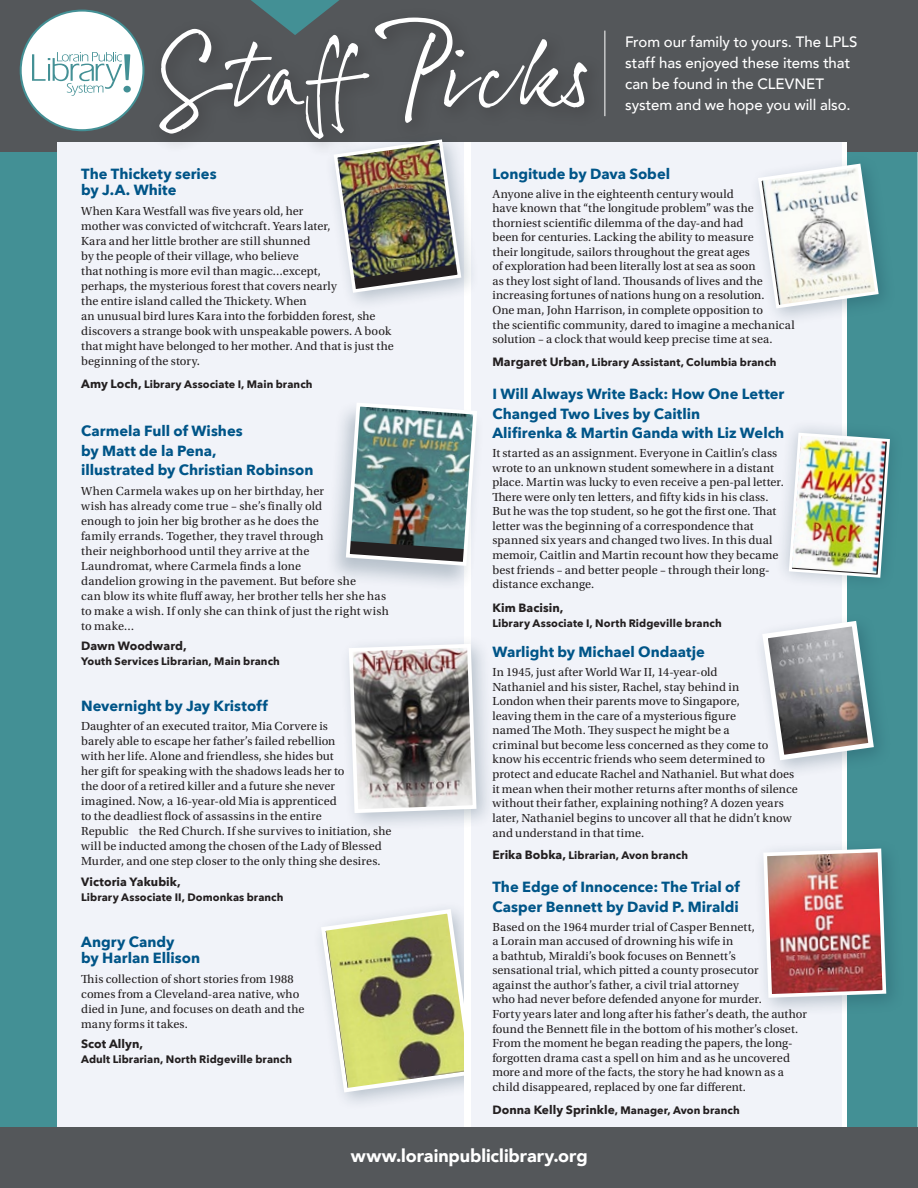
<style>
.page{position:relative;width:918px;height:1188px;background:#fff}
.page>*{position:absolute;margin:0;border:0;box-sizing:border-box;transform-origin:0 0}
.t1{font:900 18px "Avenir";letter-spacing:-.005em;color:#fff}
.t2{font:500 15px/21px "Avenir";letter-spacing:-.005em;color:#fff}
.t3{font:700 14.7px/19.5px "Avenir Next";color:#058}
.t4{font:12.3px/14.5px "Utopia Std";letter-spacing:.01em;color:#231f20}
.t5{font:700 12px "Avenir Next";letter-spacing:.005em;color:#231f20}
.t6{font:700 10.8px "Avenir Next";letter-spacing:.01em;color:#231f20}
.s1{font-size:12.75px}
.s2{font-size:12px}
</style>
<div class="page">
<div style="left:0;top:151px;width:918px;height:977px;background:#439095"></div>
<div style="left:0;top:0;width:918px;height:151px;background:#54575a"></div>
<div style="left:57px;top:142px;width:408px;height:1046px;background:#f1f3f9"></div>
<svg style="left:321px;top:907px;width:144px;height:188px"></svg>
<div style="left:471px;top:142px;width:370px;height:1046px;background:#f1f3f9"></div>
<div style="left:753px;top:839px;width:153px;height:178px;background:#0a2c42;opacity:.25"></div>
<img style="left:761px;top:847px;width:127px;height:153px">
<div style="left:753px;top:611px;width:140px;height:168px;background:#0a2c42;opacity:.25"></div>
<svg style="left:760px;top:618px;width:117px;height:145px"></svg>
<div style="left:774px;top:418px;width:131px;height:174px;background:#0a2c42;opacity:.25"></div>
<img style="left:787px;top:431px;width:104px;height:148px">
<div style="left:749px;top:154px;width:149px;height:174px;background:#0a2c42;opacity:.25"></div>
<svg style="left:756px;top:162px;width:124px;height:148px"></svg>
<div style="left:324px;top:130px;width:156px;height:182px;background:#0a2c42;opacity:.25"></div>
<img style="left:332px;top:158px;width:131px;height:137px">
<svg style="left:251px;top:0;width:88px;height:7px"></svg>
<div style="left:0;top:1128px;width:918px;height:60px;background:#54575a"></div>
<div style="left:21px;top:11px;width:122px;height:119px;background:#fff;border-radius:50%"></div>
<div style="left:20px;top:10px;width:124px;height:121px;border:2px solid #439095;border-radius:50%"></div>
<svg style="left:32px;top:52px;width:99px;height:44px"></svg>
<div style="left:325px;top:400px;width:160px;height:192px;background:#0a2c42;opacity:.25"></div>
<img style="left:344px;top:401px;width:135px;height:167px">
<div style="left:339px;top:634px;width:157px;height:199px;background:#0a2c42;opacity:.25"></div>
<svg style="left:347px;top:642px;width:131px;height:173px"></svg>
<div style="left:150px;top:7px;width:456px;height:151px;background:#231f20;opacity:.41"></div>
<svg style="left:159px;top:18px;width:428px;height:121px"></svg>
<p class="t3" style="left:81px;top:163px;width:137px">The Thickety series</p>
<p class="t3" style="left:81px;top:180px;width:97px">by J.A. White</p>
<p class="t4" style="left:81px;top:203px;width:314px;line-height:15px">When Kara Westfall was five years old, her<br>mother was convicted of witchcraft. Years later,<br>Kara and her little brother are still shunned<br>by the people of their village, who believe<br>that nothing is more evil than magic…except,<br>perhaps, the mysterious forest that covers nearly<br>the entire island called the Thickety. When<br>an unusual bird lures Kara into the forbidden forest, she discovers a strange book with unspeakable powers. A book that might have belonged to her mother. And that is just the beginning of the story<span class="s1">.</span></p>
<p class="t6" style="left:81px;top:374px;width:233px"><span class="s2">Amy Loch,</span> Library Associate I, Main branch</p>
<p class="t3" style="left:81px;top:421px;width:163px">Carmela Full of Wishes</p>
<p class="t3" style="left:81px;top:441px;width:137px">by Matt de la Pena,</p>
<p class="t3" style="left:81px;top:460px;width:234px">illustrated by Christian Robinson</p>
<p class="t4" style="left:81px;top:483px;width:309px;line-height:15px">When Carmela wakes up on her birthday, her<br>wish has already come true – she’s finally old<br>enough to join her big brother as he does the<br>family errands. Together, they travel through<br>their neighborhood until they arrive at the<br>Laundromat, where Carmela finds a lone<br>dandelion growing in the pavement. But before she<br>can blow its white fluff away, her brother tells her she has to make a wish. If only she can think of just the right wish to make…</p>
<p class="t5" style="left:81px;top:636px;width:107px">Dawn Woodward,</p>
<p class="t6" style="left:81px;top:652px;width:200px">Youth Services Librarian, Main branch</p>
<p class="t3" style="left:81px;top:696px;width:188px">Nevernight by Jay Kristoff</p>
<p class="t4" style="left:81px;top:719px;width:312px;line-height:15px">Daughter of an executed traitor, Mia Corvere is<br>barely able to escape her father’s failed rebellion<br>with her life. Alone and friendless, she hides but<br>her gift for speaking with the shadows leads her to<br>the door of a retired killer and a future she never imagined. Now, a 16-year-old Mia is apprenticed<br>to the deadliest flock of assassins in the entire<br>Republic ― the Red Church. If she survives to initiation, she will be inducted among the chosen of the Lady of Blessed Murder, and one step closer to the only thing she desires.</p>
<p class="t5" style="left:81px;top:871px;width:101px">Victoria Yakubik,</p>
<p class="t6" style="left:81px;top:888px;width:204px">Library Associate II, Domonkas branch</p>
<p class="t3" style="left:81px;top:933px;width:121px;line-height:16.5px">Angry Candy<br>by Harlan Ellison</p>
<p class="t4" style="left:81px;top:972px;width:225px;line-height:15px">This collection of short stories from 1988 comes from a Cleveland-area native, who died in June, and focuses on death and the many forms it takes.</p>
<p class="t5" style="left:81px;top:1034px;width:64px">Scot Allyn,</p>
<p class="t6" style="left:81px;top:1050px;width:213px">Adult Librarian, North Ridgeville branch</p>
<p class="t2" style="left:625px;top:31px;width:234px">From our family to yours. The LPLS staff has enjoyed these items that can be found in the CLEVNET system and we hope you will also.</p>
<p class="t3" style="left:492px;top:163px;width:179px">Longitude by Dava Sobel</p>
<p class="t4" style="left:492px;top:187px;width:304px">Anyone alive in the eighteenth century would<br>have known that “the longitude problem” was the thorniest scientific dilemma of the day-and had<br>been for centuries. Lacking the ability to measure<br>their longitude, sailors throughout the great ages<br>of exploration had been literally lost at sea as soon<br>as they lost sight of land. Thousands of lives and the increasing fortunes of nations hung on a resolution.<br>One man, John Harrison, in complete opposition to<br>the scientific community, dared to imagine a mechanical solution – a clock that would keep precise time at sea.</p>
<p class="t6" style="left:492px;top:353px;width:286px"><span class="s2">Margaret Urban,</span> Library Assistant, Columbia branch</p>
<p class="t3" style="left:492px;top:384px;width:294px">I Will Always Write Back: How One Letter<br>Changed Two Lives by Caitlin</p>
<p class="t3" style="left:492px;top:423px;width:293px">Alifirenka &amp; Martin Ganda with Liz Welch</p>
<p class="t4" style="left:492px;top:446px;width:293px">It started as an assignment. Everyone in Caitlin’s class wrote to an unknown student somewhere in a distant place. Martin was lucky to even receive a pen-pal letter.<br>There were only ten letters, and fifty kids in his class.<br>But he was the top student, so he got the first one. That letter was the beginning of a correspondence that spanned six years and changed two lives. In this dual memoir, Caitlin and Martin recount how they became best friends – and better people – through their long&shy;distance exchange.</p>
<p class="t5" style="left:492px;top:597px;width:73px">Kim Bacisin,</p>
<p class="t6" style="left:492px;top:614px;width:231px">Library Associate I, North Ridgeville branch</p>
<p class="t3" style="left:492px;top:642px;width:214px">Warlight by Michael Ondaatje</p>
<p class="t4" style="left:492px;top:665px;width:307px">In 1945, just after World War II, 14-year-old<br>Nathaniel and his sister, Rachel, stay behind in<br>London when their parents move to Singapore,<br>leaving them in the care of a mysterious figure<br>named The Moth. They suspect he might be a<br>criminal but become less concerned as they come to know his eccentric friends who seem determined to protect and educate Rachel and Nathaniel. But what does it mean when their mother returns after months of silence without their father, explaining nothing? A dozen years later, Nathaniel begins to uncover all that he didn’t know and understand in that time.</p>
<p class="t6" style="left:492px;top:846px;width:197px"><span class="s2">Erika Bobka,</span> Librarian, Avon branch</p>
<p class="t3" style="left:492px;top:877px;width:249px">The Edge of Innocence: The Trial of<br>Casper Bennett by David P. Miraldi</p>
<p class="t4" style="left:492px;top:920px;width:316px">Based on the 1964 murder trial of Casper Bennett,<br>a Lorain man accused of drowning his wife in<br>a bathtub, Miraldi’s book focuses on Bennett’s<br>sensational trial, which pitted a county prosecutor<br>against the author’s father, a civil trial attorney<br>who had never before defended anyone for murder.<br>Forty years later and long after his father’s death, the author found the Bennett file in the bottom of his mother’s closet.<br>From the moment he began reading the papers, the long&shy;forgotten drama cast a spell on him and as he uncovered more and more of the facts, the story he had known as a child disappeared, replaced by one far different.</p>
<p class="t6" style="left:492px;top:1100px;width:249px"><span class="s2">Donna Kelly Sprinkle</span>, Manager, Avon branch</p>
<p class="t1" style="left:351px;top:1141px;width:238px">www.lorainpubliclibrary.org</p>
</div>
